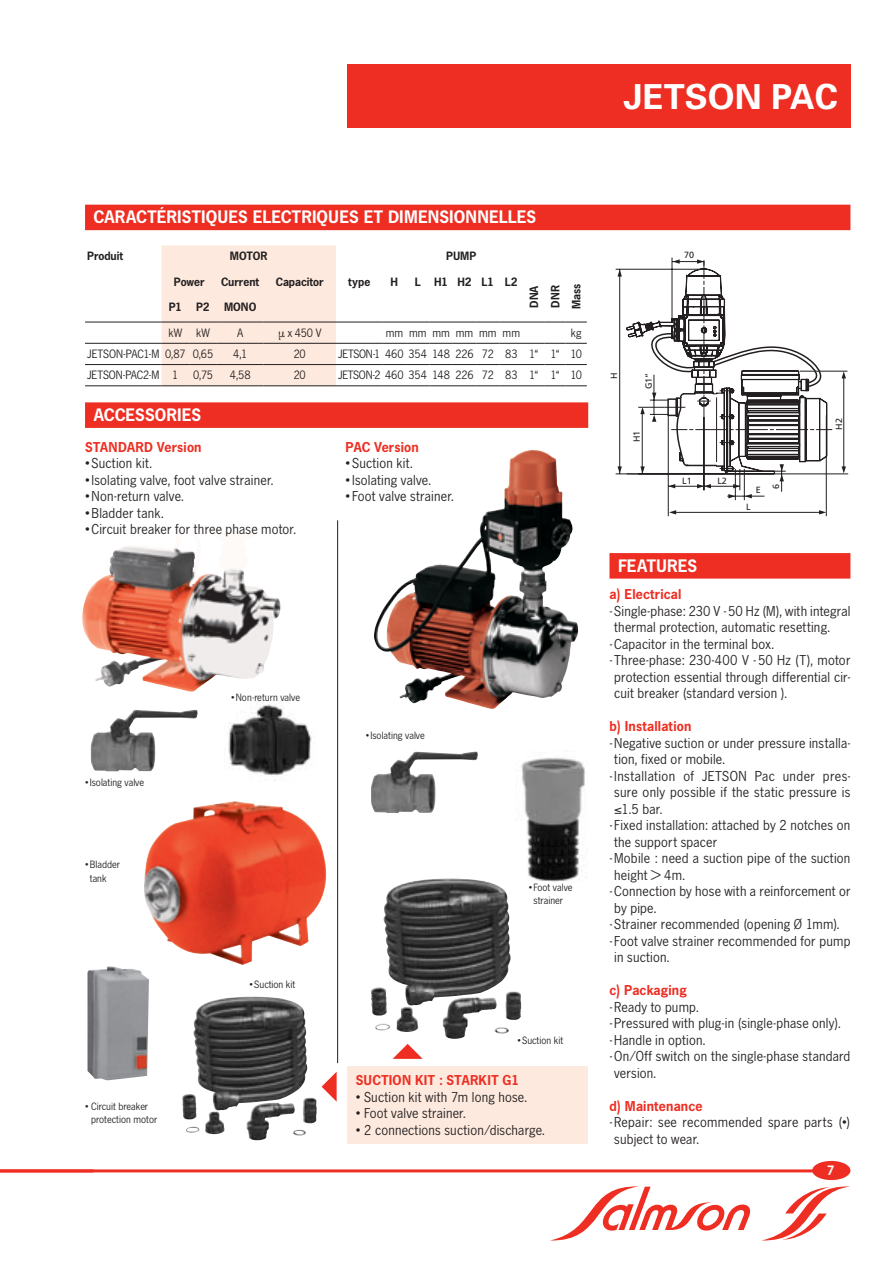
<style>
.page{position:relative;width:893px;height:1263px;background:#fff}
.page>*{position:absolute;margin:0;border:0;box-sizing:border-box;transform-origin:0 0}
.t1{font:700 34.5px "Univers";color:#fff}
.t2{font:700 18px "News Gothic BQ";color:#fff}
.t3{font:14.25px/16.5px "News Gothic BQ";letter-spacing:.015em;color:#231f20}
.t4{font:700 14.25px "News Gothic BQ";letter-spacing:.01em;color:#ee2e22}
.t5{font:12px "News Gothic BQ";letter-spacing:-.015em;color:#231f20}
.t6{font:700 12px/21.3px "News Gothic BQ";letter-spacing:-.005em;color:#231f20}
.t7{font:10.5px/13.5px "News Gothic BQ";color:#231f20}
.t8{font:9px "Frutiger";color:#231f20}
</style>
<div class="page">
<hr style="left:337px;top:520px;width:1px;height:543px;background:#231f20">
<hr style="left:668px;top:415px;width:1px;height:101px;background:#231f20">
<hr style="left:843px;top:377px;width:1px;height:92px;background:#231f20">
<hr style="left:672px;top:258px;width:1px;height:63px;background:#231f20">
<hr style="left:616px;top:474px;width:110px;height:1px;background:#231f20">
<hr style="left:616px;top:269px;width:72px;height:1px;background:#231f20">
<hr style="left:775px;top:474px;width:73px;height:1px;background:#231f20">
<hr style="left:800px;top:371px;width:47px;height:1px;background:#231f20">
<hr style="left:826px;top:415px;width:1px;height:101px;background:#231f20">
<hr style="left:675px;top:512px;width:146px;height:1px;background:#231f20">
<svg style="left:669px;top:510px;width:7px;height:4px"></svg>
<svg style="left:819px;top:510px;width:7px;height:4px"></svg>
<svg style="left:842px;top:466px;width:4px;height:7px"></svg>
<svg style="left:617px;top:259px;width:215px;height:241px"></svg>
<svg style="left:842px;top:371px;width:4px;height:7px"></svg>
<img style="left:95px;top:546px;width:186px;height:146px">
<img style="left:521px;top:757px;width:64px;height:125px">
<img style="left:144px;top:801px;width:183px;height:164px">
<img style="left:87px;top:966px;width:62px;height:114px">
<img style="left:182px;top:996px;width:125px;height:144px">
<img style="left:228px;top:700px;width:84px;height:82px">
<img style="left:91px;top:710px;width:107px;height:61px">
<img style="left:371px;top:878px;width:140px;height:161px">
<img style="left:371px;top:751px;width:107px;height:62px">
<img style="left:374px;top:498px;width:197px;height:211px">
<div style="left:85px;top:205px;width:765px;height:25px;background:#ee2e22"></div>
<hr style="left:85px;top:322px;width:77px;height:1px;background:#231f20">
<hr style="left:336px;top:322px;width:47px;height:1px;background:#231f20">
<hr style="left:85px;top:343px;width:77px;height:1px;background:#231f20">
<hr style="left:336px;top:343px;width:47px;height:1px;background:#231f20">
<svg style="left:383px;top:343px;width:204px;height:1px"></svg>
<hr style="left:85px;top:364px;width:77px;height:1px;background:#231f20">
<hr style="left:336px;top:364px;width:47px;height:1px;background:#231f20">
<svg style="left:383px;top:364px;width:204px;height:1px"></svg>
<hr style="left:85px;top:386px;width:77px;height:1px;background:#231f20">
<div style="left:162px;top:245px;width:174px;height:142px;background:#fde9dd"></div>
<hr style="left:217px;top:386px;width:47px;height:1px;background:#231f20">
<hr style="left:264px;top:386px;width:72px;height:1px;background:#231f20">
<hr style="left:336px;top:386px;width:47px;height:1px;background:#231f20">
<svg style="left:383px;top:386px;width:204px;height:1px"></svg>
<svg style="left:383px;top:322px;width:204px;height:1px"></svg>
<div style="left:609px;top:553px;width:241px;height:26px;background:#ee2e22"></div>
<div style="left:85px;top:402px;width:503px;height:26px;background:#ee2e22"></div>
<div style="left:347px;top:1066px;width:241px;height:77px;background:#fde9dd"></div>
<svg style="left:393px;top:1044px;width:30px;height:15px"></svg>
<svg style="left:322px;top:1071px;width:15px;height:31px"></svg>
<div style="left:347px;top:64px;width:503px;height:64px;background:#ee2e22"></div>
<hr style="left:0;top:1169px;width:829px;height:3px;background:#ee2e22">
<svg style="left:764px;top:1186px;width:86px;height:54px"></svg>
<svg style="left:552px;top:1186px;width:198px;height:54px"></svg>
<div style="left:812px;top:1161px;width:38px;height:19px;background:#ee2e22;border-radius:50%"></div>
<h1 class="t1" style="left:624px;top:76px;width:216px">JETSON PAC</h1>
<p class="t2" style="left:94px;top:207px;width:444px">CARACTÉRISTIQUES ELECTRIQUES ET DIMENSIONNELLES</p>
<p class="t6" style="left:87px;top:246px;width:38px">Produit</p>
<p class="t6" style="left:230px;top:246px;width:39px">MOToR</p>
<p class="t6" style="left:446px;top:246px;width:23px">PUmp</p>
<p class="t6" style="left:174px;top:271px;width:32px">Power</p>
<p class="t6" style="left:221px;top:271px;width:40px">Current</p>
<p class="t6" style="left:276px;top:271px;width:49px">Capacitor</p>
<p class="t6" style="left:348px;top:271px;width:24px">type</p>
<p class="t6" style="left:391px;top:271px;width:9px">H</p>
<p class="t6" style="left:415px;top:271px;width:103px">L H1 H2 L1 L2</p>
<p class="t6" style="left:169px;top:297px;width:41px">P1 P2</p>
<p class="t6" style="left:224px;top:297px;width:34px">MONO</p>
<p class="t6" style="left:523px;top:309px;width:27px;rotate:-90deg">DNA<br>DNR<br>Mass</p>
<p class="t5" style="left:169px;top:326px;width:43px">kW kW</p>
<p class="t5" style="left:237px;top:326px;width:8px">A</p>
<p class="t5" style="left:278px;top:326px;width:45px">µx450V</p>
<p class="t5" style="left:386px;top:326px;width:136px">mm mm mm mm mm mm</p>
<p class="t5" style="left:571px;top:326px;width:12px">kg</p>
<p class="t5" style="left:87px;top:347px;width:128px">JETSON-PAC1-M 0,87 0,65</p>
<p class="t5" style="left:233px;top:347px;width:16px">4,1</p>
<p class="t5" style="left:294px;top:347px;width:14px">20</p>
<p class="t5" style="left:338px;top:347px;width:245px">JETSON-1 460 354 148 226 72 83 1“ 1“ 10</p>
<p class="t5" style="left:87px;top:369px;width:127px">JETSON-PAC2-M 1 0,75</p>
<p class="t5" style="left:230px;top:369px;width:22px">4,58</p>
<p class="t5" style="left:294px;top:369px;width:14px">20</p>
<p class="t5" style="left:338px;top:369px;width:245px">JETSON-2 460 354 148 226 72 83 1“ 1“ 10</p>
<p class="t2" style="left:94px;top:405px;width:109px">ACCESSORIES</p>
<p class="t4" style="left:85px;top:438px;width:18px">Standard</p>
<p class="t4" style="left:157px;top:438px;width:46px">Version</p>
<p class="t3" style="left:85px;top:455px;width:69px">• Suction kit.</p>
<p class="t3" style="left:85px;top:472px;width:190px">• Isolating valve, foot valve strainer.</p>
<p class="t3" style="left:85px;top:488px;width:100px">• Non-return valve.</p>
<p class="t3" style="left:85px;top:505px;width:80px">• Bladder tank.</p>
<p class="t3" style="left:85px;top:521px;width:213px">• Circuit breaker for three phase motor.</p>
<p class="t4" style="left:346px;top:438px;width:75px">PAC Version</p>
<p class="t3" style="left:346px;top:455px;width:69px">• Suction kit.</p>
<p class="t3" style="left:346px;top:472px;width:87px">• Isolating valve.</p>
<p class="t3" style="left:346px;top:488px;width:110px">• Foot valve strainer.</p>
<p class="t7" style="left:85px;top:776px;width:61px">• Isolating valve</p>
<p class="t7" style="left:90px;top:858px;width:32px;text-indent:-5px">• Bladder tank</p>
<p class="t7" style="left:91px;top:1100px;width:68px;text-indent:-6px">• Circuit breaker protection motor</p>
<p class="t7" style="left:231px;top:691px;width:70px">• Non-return valve</p>
<p class="t7" style="left:366px;top:729px;width:61px">• Isolating valve</p>
<p class="t7" style="left:249px;top:977px;width:47px">• Suction kit</p>
<p class="t7" style="left:529px;top:881px;width:45px;text-align:center">• Foot valve strainer</p>
<p class="t7" style="left:517px;top:1034px;width:47px">• Suction kit</p>
<p class="t4" style="left:356px;top:1072px;width:165px">SUCTION KIT : STARKIT G1</p>
<p class="t3" style="left:356px;top:1089px;width:173px">• Suction kit with 7m long hose.</p>
<p class="t3" style="left:356px;top:1105px;width:112px">• Foot valve strainer.</p>
<p class="t3" style="left:356px;top:1122px;width:191px">• 2 connections suction/discharge.</p>
<p class="t8" style="left:684px;top:249px;width:12px">70</p>
<p class="t8" style="left:609px;top:379px;width:8px;rotate:-90deg">H</p>
<p class="t8" style="left:643px;top:389px;width:18px;rotate:-90deg">G1”</p>
<p class="t8" style="left:631px;top:442px;width:13px;rotate:-90deg">H1</p>
<p class="t8" style="left:682px;top:476px;width:11px">L1</p>
<p class="t8" style="left:717px;top:476px;width:11px">L2</p>
<p class="t8" style="left:756px;top:485px;width:7px">E</p>
<p class="t8" style="left:746px;top:501px;width:6px">L</p>
<p class="t8" style="left:771px;top:489px;width:7px;rotate:-90deg">6</p>
<p class="t8" style="left:834px;top:430px;width:13px;rotate:-90deg">H2</p>
<p class="t2" style="left:618px;top:555px;width:81px">FEATURES</p>
<p class="t4" style="left:609px;top:586px;width:73px">a) Electrical</p>
<p class="t3" style="left:614px;top:603px;width:238px;text-indent:-5px">- Single-phase: 230 V - 50 Hz (M), with integral thermal protection, automatic resetting.</p>
<p class="t3" style="left:609px;top:636px;width:166px">- Capacitor in the terminal box.</p>
<p class="t3" style="left:614px;top:653px;width:238px;text-align:justify;text-indent:-5px">- Three-phase: 230-400 V - 50 Hz (T), motor protection essential through differential cir&shy;cuit breaker (standard version ).</p>
<p class="t4" style="left:609px;top:718px;width:83px">b) Installation</p>
<p class="t3" style="left:614px;top:735px;width:238px;text-indent:-5px">- Negative suction or under pressure installa&shy;tion, fixed or mobile.</p>
<p class="t3" style="left:614px;top:768px;width:238px;text-align:justify;text-indent:-5px">- Installation of JETSON Pac under pres&shy;sure only possible if the static pressure is ≤1.5 bar.</p>
<p class="t3" style="left:614px;top:818px;width:238px;text-indent:-5px">- Fixed installation: attached by 2 notches on the support spacer</p>
<p class="t3" style="left:614px;top:851px;width:238px;text-indent:-5px">- Mobile : need a suction pipe of the suction height &gt; 4m.</p>
<p class="t3" style="left:614px;top:884px;width:238px;text-indent:-5px">- Connection by hose with a reinforcement or by pipe.</p>
<p class="t3" style="left:609px;top:917px;width:232px">- Strainer recommended (opening Ø 1mm).</p>
<p class="t3" style="left:614px;top:933px;width:238px;text-indent:-5px">- Foot valve strainer recommended for pump in suction.</p>
<p class="t4" style="left:609px;top:982px;width:79px">c) Packaging</p>
<p class="t3" style="left:609px;top:999px;width:91px">- Ready to pump.</p>
<p class="t3" style="left:609px;top:1016px;width:233px">- Pressured with plug-in (single-phase only).</p>
<p class="t3" style="left:609px;top:1032px;width:98px">- Handle in option.</p>
<p class="t3" style="left:614px;top:1049px;width:238px;text-indent:-5px">- On/Off switch on the single-phase standard version.</p>
<p class="t4" style="left:609px;top:1098px;width:95px">d) Maintenance</p>
<p class="t3" style="left:614px;top:1115px;width:238px;text-indent:-5px">- Repair: see recommended spare parts (•) subject to wear.</p>
</div>
